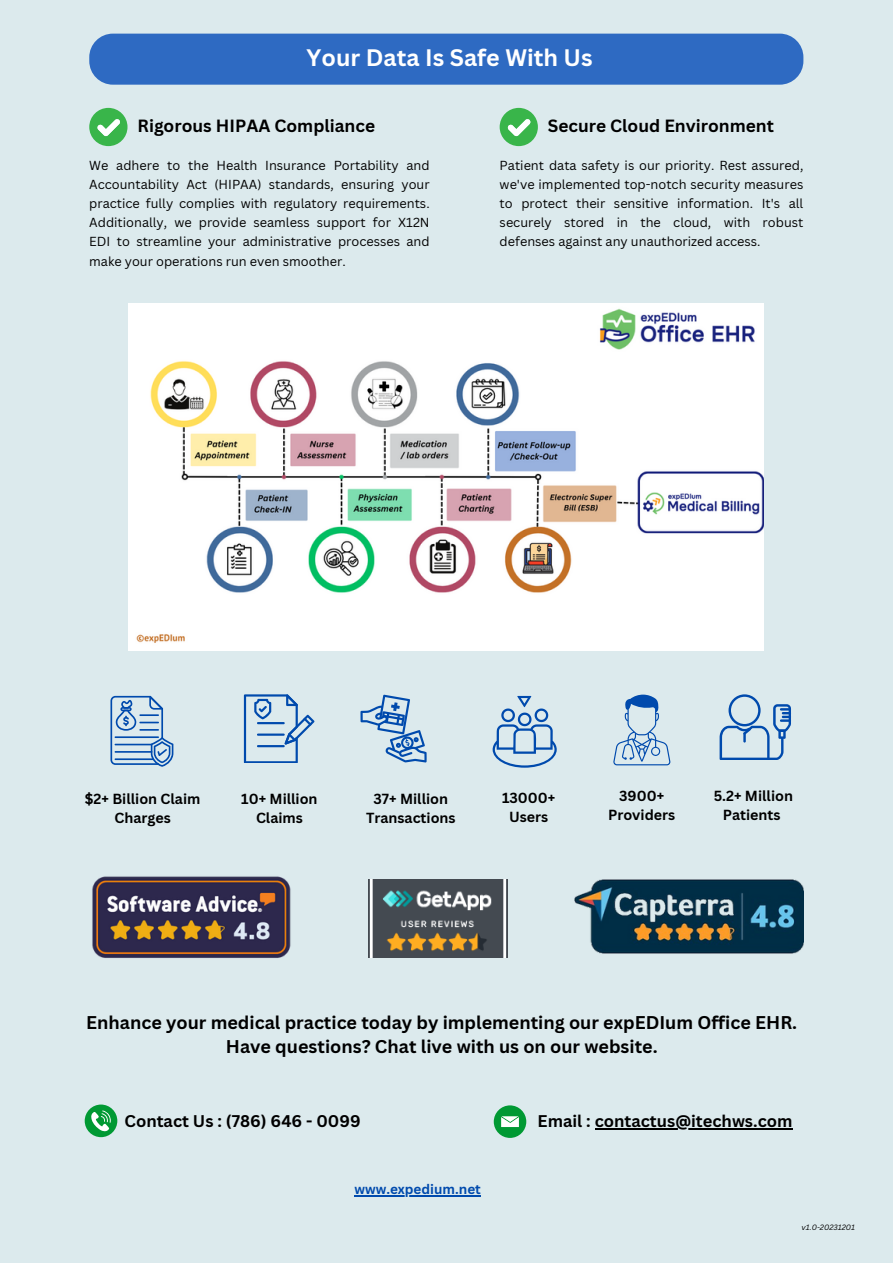
<style>
.page{position:relative;width:893px;height:1264px;background:#fff}
.page>*{position:absolute;margin:0;border:0;box-sizing:border-box;transform-origin:0 0}
.t1{font:700 23.25px "Canva Sans";color:#fff}
.t2{font:700 18px "Canva Sans";color:#000}
.t3{font:700 17.25px "Canva Sans";color:#000}
.t4{font:700 16.5px "Canva Sans";color:#000}
.t5{font:700 14.25px/19px "Canva Sans";color:#000;text-align:center}
.t6{font:700 13.5px "Canva Sans";color:#004aad}
.t7{font:12.75px/19px "Canva Sans";color:#000;text-align:justify}
.t8{font:italic 7.5px "Canva Sans";color:#000}
</style>
<div class="page">
<div style="left:0;top:0;width:892px;height:1262px;background:#dceaed"></div>
<svg style="left:89px;top:108px;width:38px;height:38px"></svg>
<svg style="left:499px;top:108px;width:39px;height:38px"></svg>
<img style="left:369px;top:879px;width:138px;height:78px">
<div style="left:85px;top:1104px;width:32px;height:33px;background:#093;border-radius:50%"></div>
<svg style="left:91px;top:1110px;width:20px;height:21px"></svg>
<div style="left:493px;top:1105px;width:33px;height:32px;background:#093;border-radius:50%"></div>
<svg style="left:501px;top:1116px;width:18px;height:10px"></svg>
<img style="left:92px;top:876px;width:199px;height:82px">
<img style="left:575px;top:879px;width:228px;height:74px">
<svg style="left:110px;top:695px;width:63px;height:71px"></svg>
<svg style="left:360px;top:694px;width:66px;height:68px"></svg>
<svg style="left:492px;top:696px;width:64px;height:71px"></svg>
<svg style="left:613px;top:694px;width:57px;height:71px"></svg>
<svg style="left:244px;top:694px;width:70px;height:69px"></svg>
<svg style="left:719px;top:694px;width:72px;height:65px"></svg>
<img style="left:129px;top:304px;width:634px;height:346px">
<div style="left:89px;top:34px;width:714px;height:51px;background:#2e6ac2;border-radius:24px"></div>
<hr style="left:594px;top:1128px;width:198px;height:1px;background:#000">
<hr style="left:354px;top:1194px;width:127px;height:2px;background:#004aad">
<p class="t1" style="left:306px;top:42px;width:287px">Your Data Is Safe With Us</p>
<p class="t3" style="left:137px;top:113px;width:239px">Rigorous HIPAA Compliance</p>
<p class="t7" style="left:89px;top:155px;width:342px">We adhere to the Health Insurance Portability and Accountability Act (HIPAA) standards, ensuring your practice fully complies with regulatory requirements.<br>Additionally, we provide seamless support for X12N EDI to streamline your administrative processes and make your operations run even smoother.</p>
<p class="t3" style="left:547px;top:113px;width:228px">Secure Cloud Environment</p>
<p class="t7" style="left:499px;top:155px;width:305px">Patient data safety is our priority. Rest assured, we've implemented top-notch security measures to protect their sensitive information. It's all securely stored in the cloud, with robust defenses against any unauthorized access.</p>
<p class="t5" style="left:366px;top:788px;width:91px">37+ Million<br>Transactions</p>
<p class="t5" style="left:713px;top:786px;width:81px">5.2+ Million<br>Patients</p>
<p class="t5" style="left:85px;top:788px;width:117px">$2+ Billion Claim<br>Charges</p>
<p class="t5" style="left:241px;top:788px;width:78px">10+ Million<br>Claims</p>
<p class="t5" style="left:502px;top:787px;width:55px">13000+<br>Users</p>
<p class="t5" style="left:608px;top:786px;width:69px">3900+<br>Providers</p>
<p class="t2" style="left:86px;top:1009px;width:712px">Enhance your medical practice today by implementing our expEDIum Office EHR.</p>
<p class="t2" style="left:226px;top:1034px;width:433px">Have questions? Chat live with us on our website.</p>
<p class="t4" style="left:124px;top:1109px;width:238px">Contact Us : (786) 646 - 0099</p>
<p class="t4" style="left:537px;top:1109px;width:256px">Email : contactus@itechws.com</p>
<p class="t6" style="left:354px;top:1179px;width:128px">www.expedium.net</p>
<p class="t8" style="left:801px;top:1221px;width:55px">v1.0-20231201</p>
</div>
